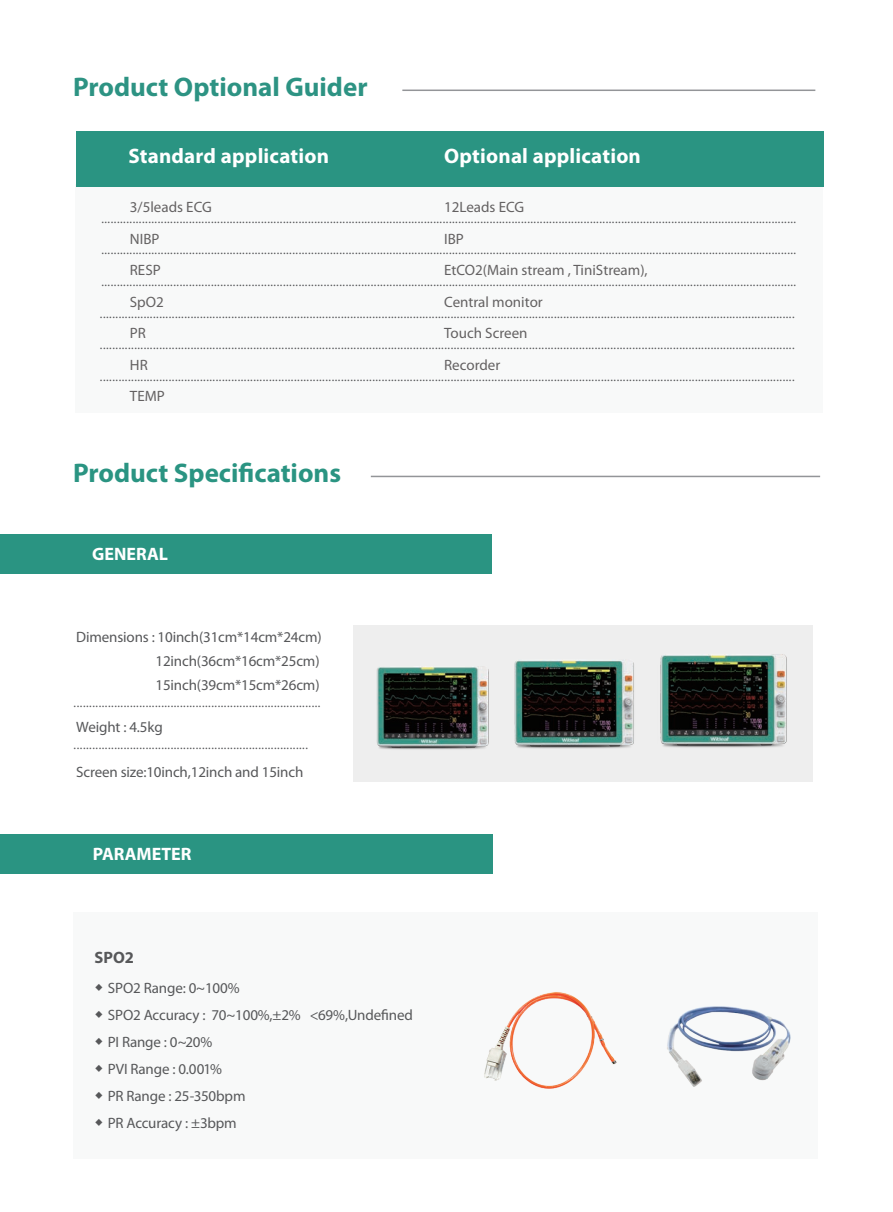
<style>
.page{position:relative;width:893px;height:1212px;background:#fff}
.page>*{position:absolute;margin:0;border:0;box-sizing:border-box;transform-origin:0 0}
.t1{font:700 27px "Myriad Pro";color:#2a9482}
.t2{font:700 27px "Myriad Pro";color:#2d9383}
.t3{font:700 21px "Myriad Pro";letter-spacing:.01em;color:#fff}
.t4{font:300 18px/31.7px "Myriad Pro";color:#57585a;text-align:justify}
.t5{font:700 18px "Myriad Pro";color:#fff}
.t6{font:700 16.5px "Myriad Pro";color:#57585a}
.t7{font:15px/24px "Myriad Pro";letter-spacing:-.01em;color:#57585a}
.t8{font:15px/31.5px "Myriad Pro";color:rgb(35 31 32/.7)}
.s1{font-family:"Microsoft Ya Hei"}
</style>
<div class="page">
<div style="left:353px;top:626px;width:459px;height:156px;background:#eee"></div>
<div style="left:75px;top:184px;width:747px;height:229px;background:#f2f3f4"></div>
<div style="left:76px;top:131px;width:747px;height:56px;background:#2a9482"></div>
<hr style="left:371px;top:476px;width:449px;height:1px;background:#939598">
<div style="left:0;top:534px;width:492px;height:39px;background:#2a9482"></div>
<hr style="left:402px;top:90px;width:413px;height:1px;background:#939598">
<div style="left:0;top:834px;width:492px;height:39px;background:#2a9482"></div>
<div style="left:74px;top:912px;width:744px;height:247px;background:#f2f3f4"></div>
<img style="left:368px;top:625px;width:430px;height:125px">
<img style="left:667px;top:1006px;width:124px;height:81px">
<img style="left:484px;top:992px;width:133px;height:97px">
<h1 class="t2" style="left:73px;top:72px;width:296px">Product Optional Guider</h1>
<p class="t3" style="left:128px;top:145px;width:202px">Standard application</p>
<p class="t3" style="left:444px;top:145px;width:198px">Optional application</p>
<p class="t8" style="left:444px;top:192px;width:205px">12Leads ECG<br>IBP<br>EtCO2(Main stream , TiniStream),<br>Central monitor<br>Touch Screen<br>Recorder</p>
<p class="t8" style="left:130px;top:192px;width:83px">3/5leads ECG<br>NIBP<br>RESP<br>SpO2<br>PR<br>HR<br>TEMP</p>
<p class="t4" style="left:100px;top:201px;width:698px">.............................................................................................................................................................................................................................. .............................................................................................................................................................................................................................. .............................................................................................................................................................................................................................. .............................................................................................................................................................................................................................. .............................................................................................................................................................................................................................. ..............................................................................................................................................................................................................................</p>
<h1 class="t1" style="left:73px;top:458px;width:270px">Product Specifications</h1>
<p class="t5" style="left:92px;top:544px;width:77px">GENERAL</p>
<p class="t7" style="left:155px;top:625px;width:168px;text-indent:-79px">Dimensions : 10inch(31cm*14cm*24cm)<br>12inch(36cm*16cm*25cm)<br>15inch(39cm*15cm*26cm)</p>
<p class="t7" style="left:76px;top:715px;width:88px">Weight : 4.5kg</p>
<p class="t7" style="left:76px;top:760px;width:229px">Screen size:10inch,12inch and 15inch</p>
<p class="t4" style="left:73px;top:686px;width:249px">...............................................................................</p>
<p class="t4" style="left:73px;top:728px;width:236px">...........................................................................</p>
<p class="t5" style="left:93px;top:844px;width:100px">PARAMETER</p>
<p class="t6" style="left:94px;top:948px;width:41px">SPO2</p>
<p class="t7" style="left:94px;top:976px;width:147px"><span class="s1">◆</span> SPO2 Range: 0~100%</p>
<p class="t7" style="left:94px;top:1003px;width:320px"><span class="s1">◆</span> SPO2 Accuracy : 70~100%,±2% &lt;69%,Undefined</p>
<p class="t7" style="left:94px;top:1030px;width:119px"><span class="s1">◆</span> PI Range : 0~20%</p>
<p class="t7" style="left:94px;top:1057px;width:129px"><span class="s1">◆</span> PVI Range : 0.001%</p>
<p class="t7" style="left:94px;top:1084px;width:153px"><span class="s1">◆</span> PR Range : 25-350bpm</p>
<p class="t7" style="left:94px;top:1111px;width:144px"><span class="s1">◆</span> PR Accuracy : ±3bpm</p>
</div>
